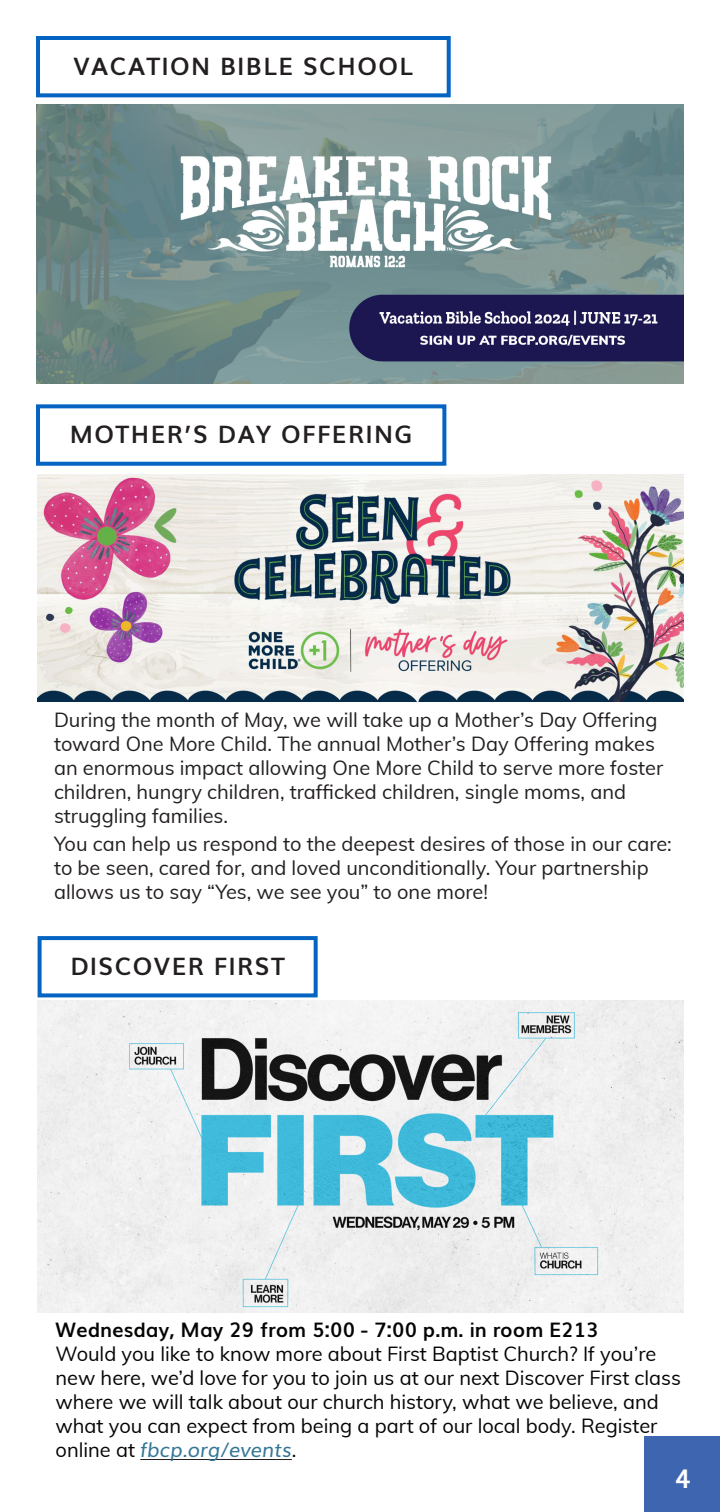
<style>
.page{position:relative;width:720px;height:1512px;background:#fff}
.page>*{position:absolute;margin:0;border:0;box-sizing:border-box;transform-origin:0 0}
.t1{font:700 25.6px "Muli";color:#fff}
.Paragraph_Text{font:700 24px "Muli";letter-spacing:.06em;color:#231f20}
.t2{font:20px/24px "Muli";color:#231f20}
.t3{font:20px/24px "Muli";color:#040503}
.s1{font-weight:700}
.s2{font-style:italic;color:#347696}
</style>
<div class="page">
<div style="left:645px;top:1437px;width:75px;height:75px;background:#3d65b0"></div>
<img style="left:38px;top:1000px;width:646px;height:313px">
<div style="left:38px;top:936px;width:280px;height:61px;border:4px solid #0563c1"></div>
<hr style="left:140px;top:1459px;width:152px;height:1px;background:#231f20">
<div style="left:36px;top:36px;width:415px;height:61px;border:4px solid #0563c1"></div>
<img style="left:37px;top:104px;width:647px;height:280px">
<img style="left:38px;top:475px;width:645px;height:227px">
<div style="left:36px;top:404px;width:410px;height:62px;border:4px solid #0563c1"></div>
<p class="Paragraph_Text" style="left:73px;top:47px;width:341px">VACATION BIBLE SCHOOL</p>
<p class="Paragraph_Text" style="left:70px;top:415px;width:344px">MOTHER’S DAY OFFERING</p>
<p class="t2" style="left:54px;top:707px;width:611px">During the month of May, we will take up a Mother’s Day Offering toward One More Child. The annual Mother’s Day Offering makes an enormous impact allowing One More Child to serve more foster children, hungry children, trafficked children, single moms, and struggling families.</p>
<p class="t2" style="left:54px;top:831px;width:619px">You can help us respond to the deepest desires of those in our care: to be seen, cared for, and loved unconditionally. Your partnership allows us to say “Yes, we see you” to one more!</p>
<p class="Paragraph_Text" style="left:70px;top:947px;width:216px">DISCOVER FIRST</p>
<p class="t3" style="left:56px;top:1316px;width:627px"><span class="s1">Wednesday, May 29 from 5:00 - 7:00 p.m. in room E213<br></span>Would you like to know more about First Baptist Church? If you’re new here, we’d love for you to join us at our next Discover First class where we will talk about our church history, what we believe, and what you can expect from being a part of our local body. Register online at <span class="s2">fbcp.org/events</span>.</p>
<p class="t1" style="left:675px;top:1459px;width:17px">4</p>
</div>
